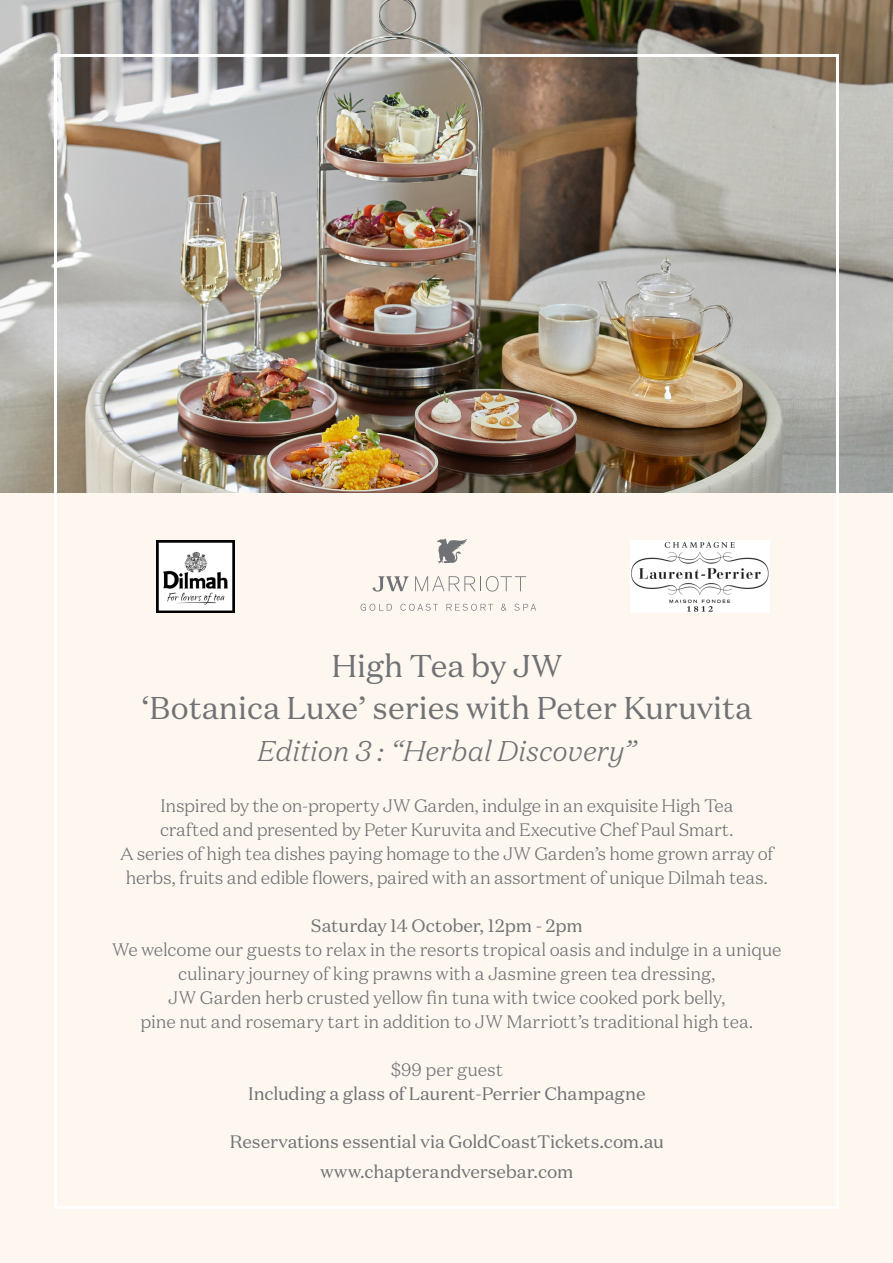
<style>
.page{position:relative;width:893px;height:1263px;background:#fff}
.page>*{position:absolute;margin:0;border:0;box-sizing:border-box;transform-origin:0 0}
.Blush_Headline{font:31.5px "Domaine Text";color:#717275}
.Blush_Headline-2{font:italic 300 28.5px "Domaine Text";color:#717275}
.t1{font:300 18px "Domaine Text";letter-spacing:-.01em;color:#717275}
.t2{font:18px "Domaine Text";letter-spacing:-.01em;color:#717275}
</style>
<div class="page">
<div style="left:0;top:419px;width:893px;height:844px;background:#fef7f0"></div>
<img style="left:0;top:0;width:893px;height:493px">
<svg style="left:361px;top:604px;width:31px;height:7px"></svg>
<svg style="left:400px;top:604px;width:38px;height:7px"></svg>
<svg style="left:446px;top:604px;width:47px;height:7px"></svg>
<svg style="left:501px;top:604px;width:6px;height:7px"></svg>
<svg style="left:514px;top:604px;width:22px;height:7px"></svg>
<svg style="left:373px;top:576px;width:36px;height:16px"></svg>
<svg style="left:415px;top:576px;width:111px;height:15px"></svg>
<svg style="left:437px;top:538px;width:30px;height:26px"></svg>
<img style="left:156px;top:540px;width:78px;height:72px">
<img style="left:631px;top:540px;width:139px;height:72px">
<p class="Blush_Headline" style="left:331px;top:646px;width:233px">High Tea by JW</p>
<p class="Blush_Headline" style="left:141px;top:688px;width:612px">‘Botanica Luxe’ series with Peter Kuruvita</p>
<p class="Blush_Headline-2" style="left:257px;top:733px;width:380px">Edition 3 : “Herbal Discovery”</p>
<p class="t1" style="left:161px;top:795px;width:574px">Inspired by the on-property JW Garden, indulge in an exquisite High Tea</p>
<p class="t1" style="left:160px;top:819px;width:575px">crafted and presented by Peter Kuruvita and Executive Chef Paul Smart.</p>
<p class="t1" style="left:120px;top:843px;width:655px">A series of high tea dishes paying homage to the JW Garden’s home grown array of</p>
<p class="t1" style="left:126px;top:867px;width:643px">herbs, fruits and edible flowers, paired with an assortment of unique Dilmah teas.</p>
<p class="t2" style="left:311px;top:914px;width:273px">Saturday 14 October, 12pm - 2pm</p>
<p class="t1" style="left:112px;top:939px;width:671px">We welcome our guests to relax in the resorts tropical oasis and indulge in a unique</p>
<p class="t1" style="left:178px;top:963px;width:539px">culinary journey of king prawns with a Jasmine green tea dressing,</p>
<p class="t1" style="left:168px;top:987px;width:559px">JW Garden herb crusted yellow fin tuna with twice cooked pork belly,</p>
<p class="t1" style="left:141px;top:1011px;width:614px">pine nut and rosemary tart in addition to JW Marriott’s traditional high tea.</p>
<p class="t1" style="left:391px;top:1059px;width:114px">$99 per guest</p>
<p class="t2" style="left:248px;top:1082px;width:399px">Including a glass of Laurent-Perrier Champagne</p>
<p class="t2" style="left:230px;top:1130px;width:436px">Reservations essential via GoldCoastTickets.com.au</p>
<p class="t2" style="left:320px;top:1160px;width:255px">www.chapterandversebar.com</p>
</div>
